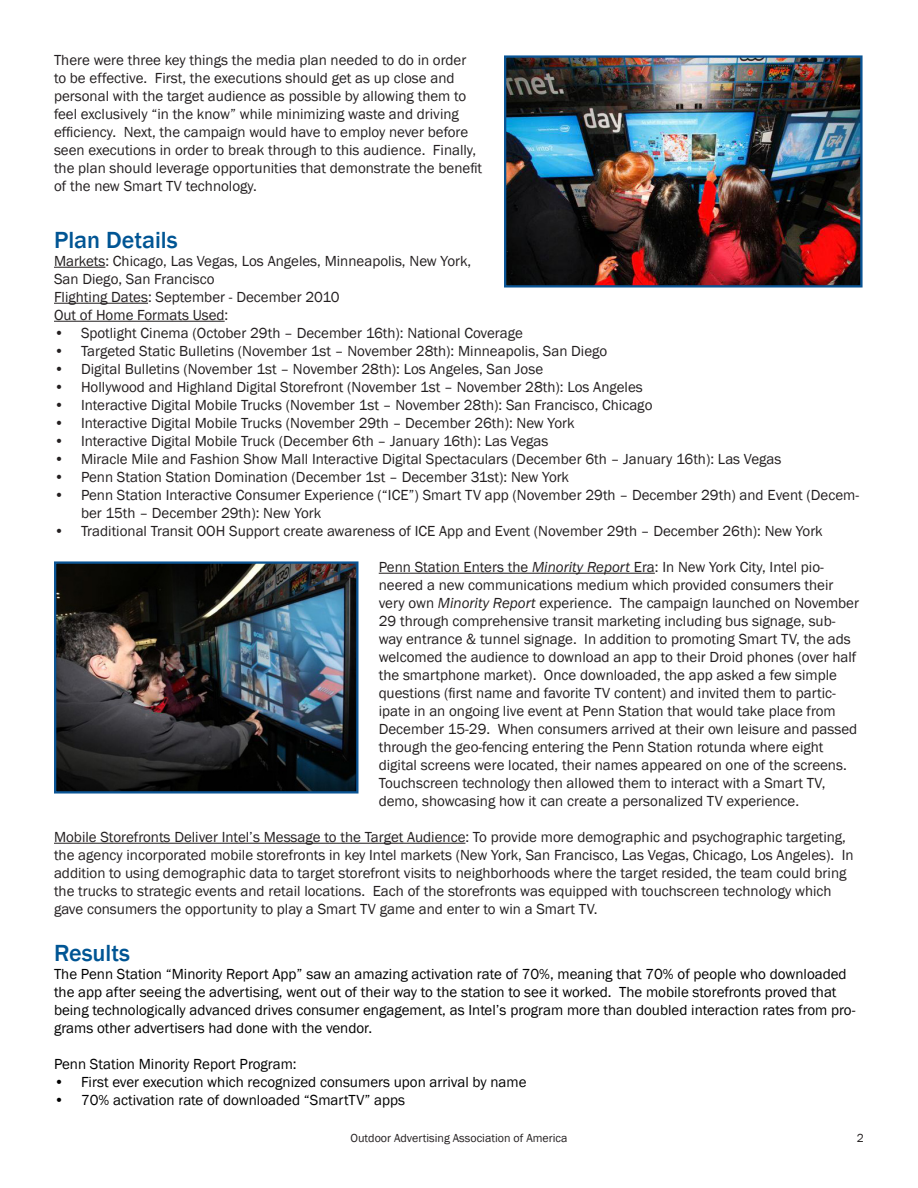
<style>
.page{position:relative;width:918px;height:1188px;background:#fff}
.page>*{position:absolute;margin:0;border:0;box-sizing:border-box;transform-origin:0 0}
.t1{font:500 24px "Franklin Gothic";color:#005594}
.t2{font:15px/18px "Franklin Gothic";color:#231f20}
.t3{font:15px/18px "Franklin Gothic";color:#000}
.t4{font:12px "Franklin Gothic";color:#231f20}
.s1{font-style:italic}
</style>
<div class="page">
<hr style="left:54px;top:267px;width:51px;height:1px;background:#231f20">
<hr style="left:54px;top:303px;width:94px;height:1px;background:#231f20">
<hr style="left:54px;top:321px;width:171px;height:1px;background:#231f20">
<hr style="left:379px;top:573px;width:276px;height:1px;background:#231f20">
<hr style="left:54px;top:843px;width:411px;height:1px;background:#231f20">
<img style="left:57px;top:564px;width:298px;height:227px">
<div style="left:54px;top:561px;width:304px;height:233px;border:2px solid #0b5595"></div>
<img style="left:507px;top:58px;width:353px;height:227px">
<div style="left:504px;top:55px;width:359px;height:233px;border:2px solid #0b5595"></div>
<p class="t2" style="left:54px;top:51px;width:430px">There were three key things the media plan needed to do in order to be effective. First, the executions should get as up close and personal with the target audience as possible by allowing them to feel exclusively “in the know” while minimizing waste and driving efficiency. Next, the campaign would have to employ never before seen executions in order to break through to this audience. Finally, the plan should leverage opportunities that demonstrate the benefit of the new Smart TV technology.</p>
<p class="t1" style="left:54px;top:225px;width:125px">Plan Details</p>
<p class="t2" style="left:54px;top:252px;width:419px">Markets: Chicago, Las Vegas, Los Angeles, Minneapolis, New York,<br>San Diego, San Francisco</p>
<p class="t2" style="left:54px;top:288px;width:287px">Flighting Dates: September - December 2010</p>
<p class="t2" style="left:54px;top:306px;width:176px">Out of Home Formats Used:</p>
<p class="t2" style="left:54px;top:324px;width:471px">• Spotlight Cinema (October 29th – December 16th): National Coverage</p>
<p class="t2" style="left:54px;top:342px;width:555px">• Targeted Static Bulletins (November 1st – November 28th): Minneapolis, San Diego</p>
<p class="t2" style="left:54px;top:360px;width:491px">• Digital Bulletins (November 1st – November 28th): Los Angeles, San Jose</p>
<p class="t2" style="left:54px;top:378px;width:590px">• Hollywood and Highland Digital Storefront (November 1st – November 28th): Los Angeles</p>
<p class="t2" style="left:54px;top:396px;width:600px">• Interactive Digital Mobile Trucks (November 1st – November 28th): San Francisco, Chicago</p>
<p class="t2" style="left:54px;top:414px;width:522px">• Interactive Digital Mobile Trucks (November 29th – December 26th): New York</p>
<p class="t2" style="left:54px;top:432px;width:496px">• Interactive Digital Mobile Truck (December 6th – January 16th): Las Vegas</p>
<p class="t2" style="left:54px;top:450px;width:729px">• Miracle Mile and Fashion Show Mall Interactive Digital Spectaculars (December 6th – January 16th): Las Vegas</p>
<p class="t2" style="left:54px;top:468px;width:517px">• Penn Station Station Domination (December 1st – December 31st): New York</p>
<p class="t2" style="left:81px;top:486px;width:780px;text-indent:-27px">• Penn Station Interactive Consumer Experience (“ICE”) Smart TV app (November 29th – December 29th) and Event (Decem&shy;ber 15th – December 29th): New York</p>
<p class="t2" style="left:54px;top:522px;width:770px">• Traditional Transit OOH Support create awareness of ICE App and Event (November 29th – December 26th): New York</p>
<p class="t2" style="left:379px;top:558px;width:482px">Penn Station Enters the <span class="s1">Minority Report</span> Era: In New York City, Intel pio&shy;neered a new communications medium which provided consumers their very own <span class="s1">Minority Report</span> experience. The campaign launched on November 29 through comprehensive transit marketing including bus signage, sub&shy;way entrance &amp; tunnel signage. In addition to promoting Smart TV, the ads welcomed the audience to download an app to their Droid phones (over half the smartphone market). Once downloaded, the app asked a few simple questions (first name and favorite TV content) and invited them to partic&shy;ipate in an ongoing live event at Penn Station that would take place from December 15-29. When consumers arrived at their own leisure and passed through the geo-fencing entering the Penn Station rotunda where eight digital screens were located, their names appeared on one of the screens.<br>Touchscreen technology then allowed them to interact with a Smart TV, demo, showcasing how it can create a personalized TV experience.</p>
<p class="t2" style="left:54px;top:828px;width:801px">Mobile Storefronts Deliver Intel’s Message to the Target Audience: To provide more demographic and psychographic targeting, the agency incorporated mobile storefronts in key Intel markets (New York, San Francisco, Las Vegas, Chicago, Los Angeles). In addition to using demographic data to target storefront visits to neighborhoods where the target resided, the team could bring the trucks to strategic events and retail locations. Each of the storefronts was equipped with touchscreen technology which gave consumers the opportunity to play a Smart TV game and enter to win a Smart TV.</p>
<p class="t1" style="left:54px;top:938px;width:78px">Results</p>
<p class="t3" style="left:54px;top:965px;width:803px">The Penn Station “Minority Report App” saw an amazing activation rate of 70%, meaning that 70% of people who downloaded the app after seeing the advertising, went out of their way to the station to see it worked. The mobile storefronts proved that being technologically advanced drives consumer engagement, as Intel’s program more than doubled interaction rates from pro&shy;grams other advertisers had done with the vendor.</p>
<p class="t3" style="left:54px;top:1055px;width:244px">Penn Station Minority Report Program:</p>
<p class="t3" style="left:54px;top:1073px;width:474px">• First ever execution which recognized consumers upon arrival by name</p>
<p class="t3" style="left:54px;top:1091px;width:353px">• 70% activation rate of downloaded “SmartTV” apps</p>
<p class="t4" style="left:351px;top:1131px;width:219px">Outdoor Advertising Association of America</p>
<p class="t4" style="left:857px;top:1131px;width:9px">2</p>
</div>
